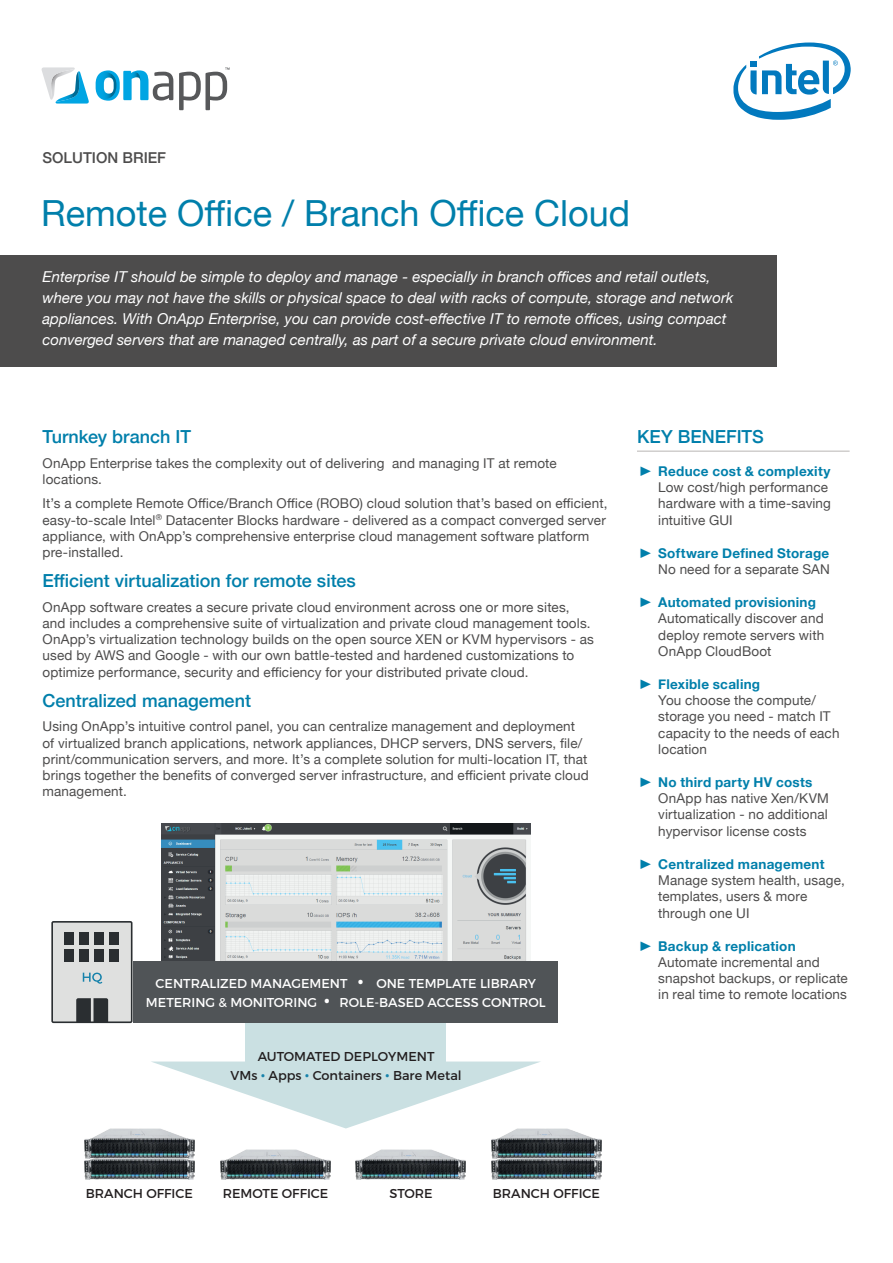
<style>
.page{position:relative;width:893px;height:1263px;background:#fff}
.page>*{position:absolute;margin:0;border:0;box-sizing:border-box;transform-origin:0 0}
.doc_title{font:36px "Helvetica Neue";color:#007fab}
.Sub_header{font:500 18px "Helvetica Neue";color:#007fab}
.intro{font:italic 15px/21px "Helvetica Neue";color:#fff}
.page_title{font:500 15px "Helvetica Neue";color:#4d4c4c}
.copy{font:13.5px/16.2px "Helvetica Neue";letter-spacing:.01em;color:#4d4c4c}
.t1{font:700 13.5px/16.2px "Helvetica Neue";letter-spacing:.02em;color:#007fab;text-align:right}
.t2{font:12.9px/19.4px "Montserrat";color:#231f20;text-align:center}
.t3{font:12.9px/19.4px "Montserrat";color:#fff;text-align:center}
.s1{font-size:22.5px}
.s2{font-size:16.05px;color:#1682ab}
.s3{color:#007fab}
.s4{font-weight:700;color:#007fab}
.s5{font-weight:400}
.s6{font-weight:400;color:#4d4c4c}
</style>
<div class="page">
<div style="left:0;top:255px;width:777px;height:111px;background:#4d4c4c"></div>
<hr style="left:637px;top:451px;width:213px;height:1px;background:#b8b5b4">
<svg style="left:733px;top:43px;width:118px;height:77px"></svg>
<svg style="left:179px;top:68px;width:51px;height:42px"></svg>
<svg style="left:96px;top:70px;width:77px;height:31px"></svg>
<svg style="left:41px;top:67px;width:48px;height:37px"></svg>
<img style="left:161px;top:824px;width:369px;height:137px">
<div style="left:52px;top:922px;width:80px;height:100px;background:#dfe0df"></div>
<div style="left:51px;top:921px;width:81px;height:102px;border:2px solid #2a2e31"></div>
<div style="left:65px;top:932px;width:9px;height:13px;background:#2a2e31"></div>
<div style="left:65px;top:949px;width:9px;height:12px;background:#2a2e31"></div>
<div style="left:80px;top:932px;width:9px;height:13px;background:#2a2e31"></div>
<div style="left:80px;top:949px;width:9px;height:12px;background:#2a2e31"></div>
<div style="left:95px;top:932px;width:9px;height:13px;background:#2a2e31"></div>
<div style="left:95px;top:949px;width:9px;height:12px;background:#2a2e31"></div>
<div style="left:110px;top:932px;width:9px;height:13px;background:#2a2e31"></div>
<div style="left:110px;top:949px;width:9px;height:12px;background:#2a2e31"></div>
<svg style="left:76px;top:998px;width:32px;height:24px"></svg>
<svg style="left:83px;top:973px;width:19px;height:11px"></svg>
<div style="left:133px;top:961px;width:425px;height:62px;background:#505457"></div>
<div style="left:245px;top:1023px;width:201px;height:48px;background:#cae0e2"></div>
<svg style="left:151px;top:1061px;width:390px;height:67px"></svg>
<img style="left:84px;top:1159px;width:110px;height:21px">
<img style="left:84px;top:1128px;width:110px;height:31px">
<img style="left:220px;top:1149px;width:110px;height:31px">
<img style="left:356px;top:1149px;width:110px;height:31px">
<img style="left:491px;top:1159px;width:110px;height:21px">
<img style="left:491px;top:1128px;width:110px;height:31px">
<p class="page_title" style="left:43px;top:146px;width:125px">SOLUTION BRIEF</p>
<p class="doc_title" style="left:41px;top:187px;width:590px">Remote Office / Branch Office Cloud</p>
<p class="intro" style="left:43px;top:267px;width:692px">Enterprise IT should be simple to deploy and manage - especially in branch offices and retail outlets, where you may not have the skills or physical space to deal with racks of compute, storage and network appliances. With OnApp Enterprise, you can provide cost-effective IT to remote offices, using compact converged servers that are managed centrally, as part of a secure private cloud environment.</p>
<p class="Sub_header" style="left:43px;top:422px;width:150px">Turnkey branch IT</p>
<p class="copy" style="left:43px;top:455px;width:516px">OnApp Enterprise takes the complexity out of delivering and managing IT at remote locations.</p>
<p class="copy" style="left:43px;top:496px;width:566px">It’s a complete Remote Office/Branch Office (ROBO) cloud solution that’s based on efficient, easy-to-scale Intel<sup>®</sup> Datacenter Blocks hardware - delivered as a compact converged server appliance, with OnApp’s comprehensive enterprise cloud management software platform pre-installed.</p>
<p class="Sub_header" style="left:43px;top:566px;width:315px">Efficient virtualization for remote sites</p>
<p class="copy" style="left:43px;top:600px;width:553px">OnApp software creates a secure private cloud environment across one or more sites, and includes a comprehensive suite of virtualization and private cloud management tools.<br>OnApp’s virtualization technology builds on the open source XEN or KVM hypervisors - as used by AWS and Google - with our own battle-tested and hardened customizations to optimize performance, security and efficiency for your distributed private cloud.</p>
<p class="Sub_header" style="left:43px;top:686px;width:210px">Centralized management</p>
<p class="copy" style="left:43px;top:719px;width:548px">Using OnApp’s intuitive control panel, you can centralize management and deployment of virtualized branch applications, network appliances, DHCP servers, DNS servers, file/ print/communication servers, and more. It’s a complete solution for multi-location IT, that brings together the benefits of converged server infrastructure, and efficient private cloud management.</p>
<p class="t3" style="left:146px;top:974px;width:401px">CENTRALIZED MANAGEMENT <span class="s1">•</span> ONE TEMPLATE LIBRARY<br>METERING &amp; MONITORING <span class="s1">•</span> ROLE-BASED ACCESS CONTROL</p>
<p class="t2" style="left:231px;top:1047px;width:233px">AUTOMATED DEPLOYMENT<br>VMs <span class="s2">•</span> Apps <span class="s2">•</span> Containers <span class="s2">•</span> Bare Metal</p>
<p class="Sub_header" style="left:637px;top:422px;width:128px">KEY BENEFITS</p>
<p class="copy" style="left:658px;top:464px;width:174px;text-indent:-21px"><span class="s3">࢝</span> <span class="s4">Reduce cost &amp; complexity<br></span>Low cost/high performance hardware with a time-saving intuitive GUI</p>
<p class="t1" style="left:637px;top:545px;width:194px"><span class="s5">࢝</span> Software Defined Storage<br><span class="s6">No need for a separate SAN</span></p>
<p class="copy" style="left:658px;top:595px;width:167px;text-indent:-21px"><span class="s3">࢝</span> <span class="s4">Automated provisioning<br></span>Automatically discover and deploy remote servers with<br>OnApp CloudBoot</p>
<p class="copy" style="left:658px;top:677px;width:183px;text-indent:-21px"><span class="s3">࢝</span> <span class="s4">Flexible scaling<br></span>You choose the compute/ storage you need - match IT capacity to the needs of each location</p>
<p class="copy" style="left:658px;top:775px;width:172px;text-indent:-21px"><span class="s3">࢝</span> <span class="s4">No third party HV costs<br></span>OnApp has native Xen/KVM virtualization - no additional hypervisor license costs</p>
<p class="copy" style="left:658px;top:857px;width:188px;text-indent:-21px"><span class="s3">࢝</span> <span class="s4">Centralized management<br></span>Manage system health, usage, templates, users &amp; more through one UI</p>
<p class="copy" style="left:658px;top:938px;width:191px;text-indent:-21px"><span class="s3">࢝</span> <span class="s4">Backup &amp; replication<br></span>Automate incremental and snapshot backups, or replicate in real time to remote locations</p>
<p class="t2" style="left:86px;top:1183px;width:109px">BRANCH OFFICE</p>
<p class="t2" style="left:223px;top:1183px;width:107px">REMOTE OFFICE</p>
<p class="t2" style="left:389px;top:1183px;width:45px">STORE</p>
<p class="t2" style="left:493px;top:1183px;width:109px">BRANCH OFFICE</p>
</div>
